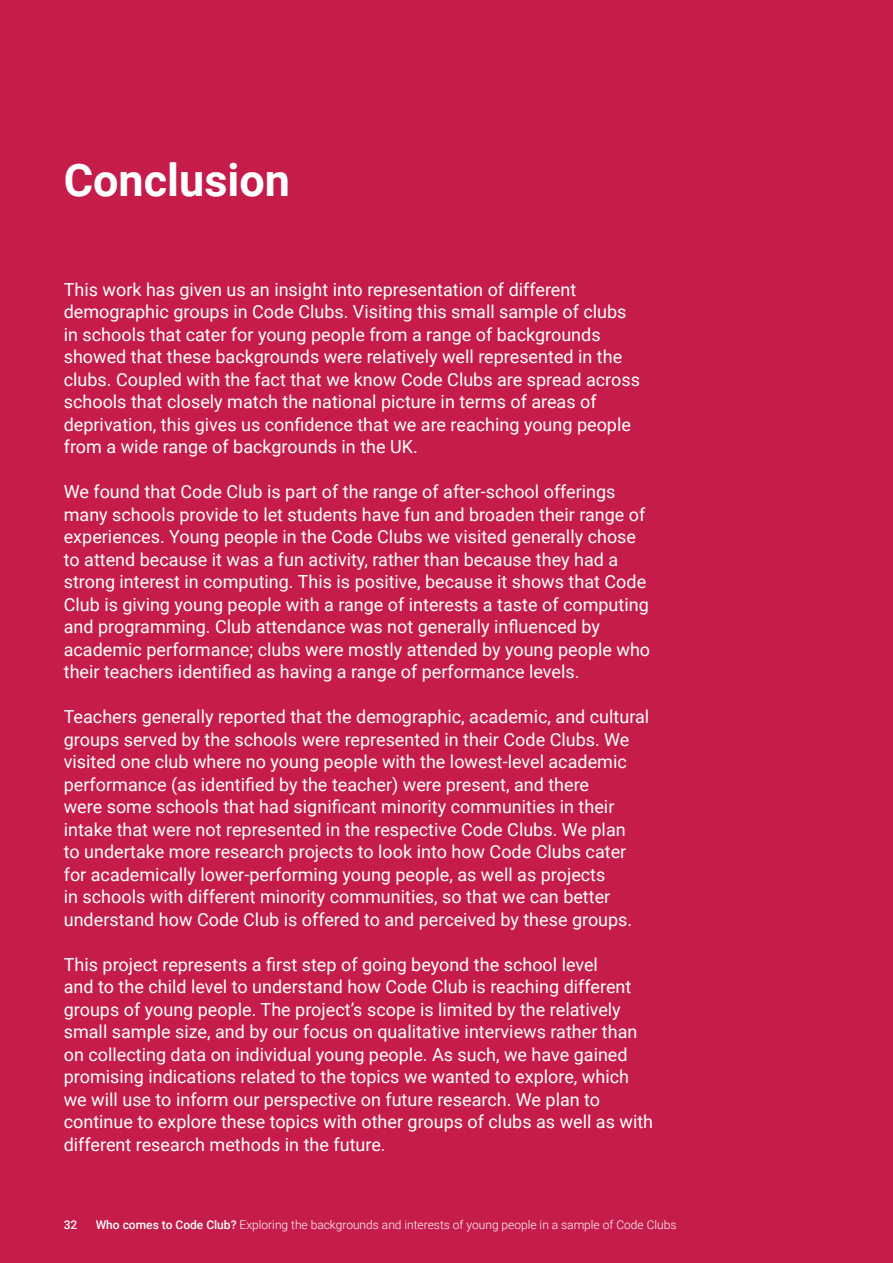
<style>
.page{position:relative;width:893px;height:1263px;background:#c51c4a}
.page>*{position:absolute;margin:0;border:0;box-sizing:border-box;transform-origin:0 0}
.t1{font:700 45px "Roboto";color:#fff}
.t2{font:18px/22.5px "Roboto";color:#fff}
.t3{font:300 12px "Roboto";color:#fff}
.t4{font:500 12px "Roboto";color:#fff}
.s1{font-weight:500}
</style>
<div class="page">
<h1 class="t1" style="left:64px;top:149px;width:228px">Conclusion</h1>
<p class="t2" style="left:64px;top:278px;width:578px">This work has given us an insight into representation of different demographic groups in Code Clubs. Visiting this small sample of clubs in schools that cater for young people from a range of backgrounds showed that these backgrounds were relatively well represented in the clubs. Coupled with the fact that we know Code Clubs are spread across schools that closely match the national picture in terms of areas of deprivation, this gives us confidence that we are reaching young people from a wide range of backgrounds in the UK.</p>
<p class="t2" style="left:64px;top:480px;width:588px">We found that Code Club is part of the range of after-school offerings many schools provide to let students have fun and broaden their range of experiences. Young people in the Code Clubs we visited generally chose to attend because it was a fun activity, rather than because they had a strong interest in computing. This is positive, because it shows that Code Club is giving young people with a range of interests a taste of computing and programming. Club attendance was not generally influenced by academic performance; clubs were mostly attended by young people who their teachers identified as having a range of performance levels.</p>
<p class="t2" style="left:64px;top:705px;width:587px">Teachers generally reported that the demographic, academic, and cultural groups served by the schools were represented in their Code Clubs. We visited one club where no young people with the lowest-level academic performance (as identified by the teacher) were present, and there<br>were some schools that had significant minority communities in their intake that were not represented in the respective Code Clubs. We plan<br>to undertake more research projects to look into how Code Clubs cater for academically lower-performing young people, as well as projects<br>in schools with different minority communities, so that we can better understand how Code Club is offered to and perceived by these groups.</p>
<p class="t2" style="left:64px;top:953px;width:591px">This project represents a first step of going beyond the school level<br>and to the child level to understand how Code Club is reaching different groups of young people. The project’s scope is limited by the relatively small sample size, and by our focus on qualitative interviews rather than on collecting data on individual young people. As such, we have gained promising indications related to the topics we wanted to explore, which we will use to inform our perspective on future research. We plan to continue to explore these topics with other groups of clubs as well as with different research methods in the future.</p>
<p class="t4" style="left:64px;top:1217px;width:15px">32</p>
<p class="t3" style="left:96px;top:1217px;width:582px"><span class="s1">Who comes to Code Club?</span> Exploring the backgrounds and interests of young people in a sample of Code Clubs</p>
</div>
